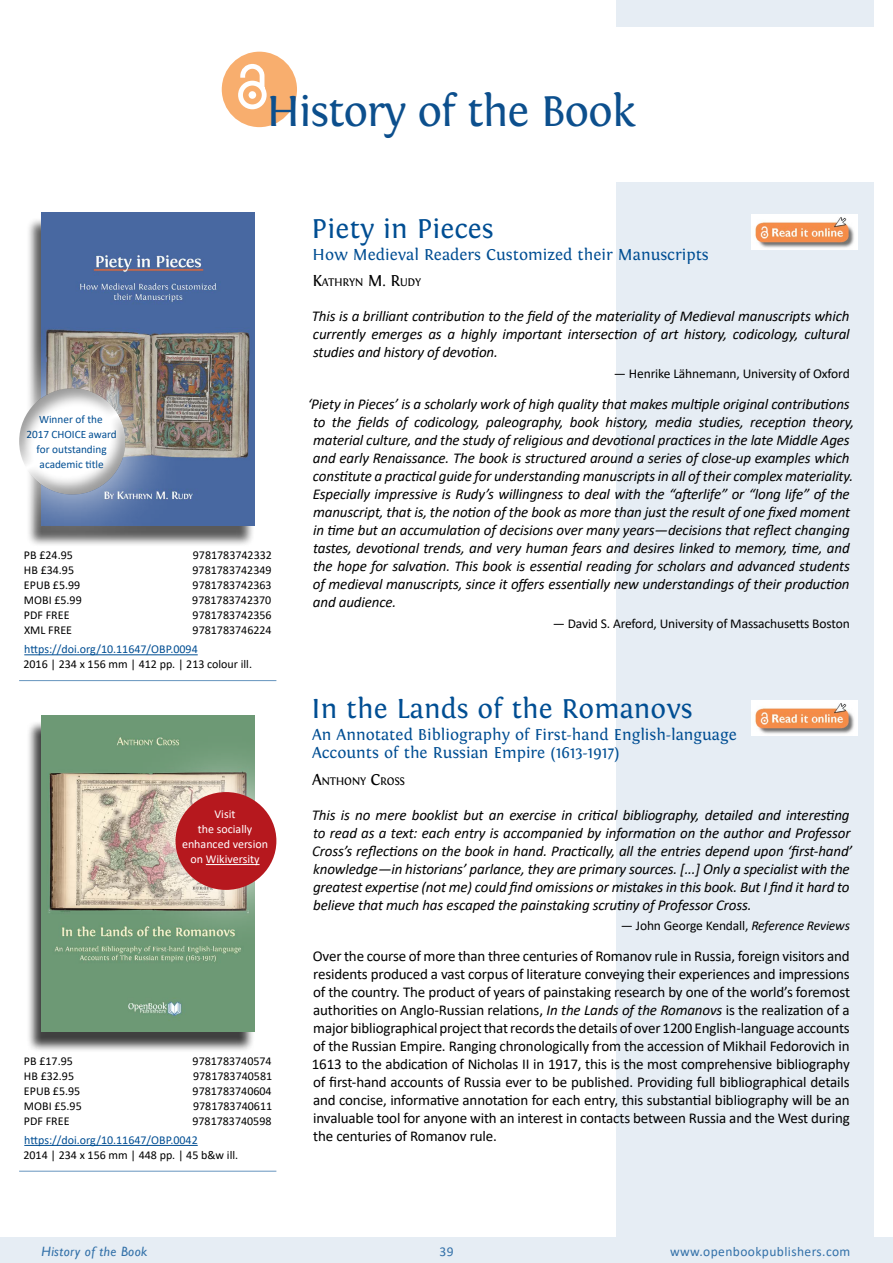
<style>
.page{position:relative;width:893px;height:1263px;background:#fff}
.page>*{position:absolute;margin:0;border:0;box-sizing:border-box;transform-origin:0 0}
.t1{font:45px "Fontin";letter-spacing:-.03em;color:#0c4f8d}
.Book_Title{font:28.5px "Fontin";color:#004e93}
.book_sub-title{font:16.5px/18px "Fontin";color:#004e93}
.blurb-par1{font:italic 15px/18px "Calibri";letter-spacing:-.01em;color:#000}
.blurb-par1-2{font:15px/18px "Calibri";letter-spacing:-.01em;color:#000;text-align:justify}
.signature{font:13.5px "Calibri";letter-spacing:-.01em;color:#000}
.t2{font:13.5px "Calibri";letter-spacing:.03em;color:#3371a9}
.t3{font:italic 13.5px "Gill Sans";letter-spacing:.03em;color:#3371a9}
.ISBN{font:12px "Calibri";color:#000}
.ISBN-2{font:12px "Calibri";color:#004e93}
.ISBN-3{font:12px/15px "Calibri";color:#fff;text-align:center}
.authors{font:11.55px "Fontin";letter-spacing:-.03em;color:#000}
.t4{font:11.25px/15px "Calibri";color:#004e93;text-align:center}
.s1{font-size:16.5px}
.s2{font-style:italic}
</style>
<div class="page">
<div style="left:617px;top:0;width:257px;height:1263px;background:#e6edf4"></div>
<div style="left:0;top:28px;width:893px;height:154px;background:#fff"></div>
<div style="left:0;top:1237px;width:893px;height:26px;background:#e6edf4"></div>
<div style="left:222px;top:52px;width:75px;height:75px;background:#f8ae6e;border-radius:50%"></div>
<svg style="left:238px;top:63px;width:29px;height:47px"></svg>
<div style="left:249px;top:91px;width:7px;height:8px;background:#fff;border-radius:50%"></div>
<img style="left:752px;top:215px;width:106px;height:34px">
<img style="left:752px;top:700px;width:106px;height:35px">
<hr style="left:24px;top:654px;width:174px;height:1px;background:#004e93">
<hr style="left:19px;top:680px;width:257px;height:1px;background:#6695be">
<hr style="left:24px;top:1145px;width:174px;height:1px;background:#004e93">
<hr style="left:19px;top:1171px;width:257px;height:1px;background:#6695be">
<div style="left:26px;top:217px;width:229px;height:330px;background:#000;opacity:.65"></div>
<img style="left:41px;top:212px;width:213px;height:314px">
<div style="left:26px;top:720px;width:229px;height:333px;background:#000;opacity:.75"></div>
<img style="left:41px;top:715px;width:213px;height:316px">
<svg style="left:118px;top:734px;width:159px;height:213px;background:#afb9a3"></svg>
<div style="left:176px;top:792px;width:100px;height:98px;background:#b6181e;border-radius:50%"></div>
<hr style="left:206px;top:864px;width:54px;height:1px;background:#fff">
<img style="left:26px;top:331px;width:157px;height:216px">
<div style="left:6px;top:378px;width:134px;height:117px;background:#000;opacity:.4"></div>
<p class="t1" style="left:267px;top:86px;width:371px">History of the Book</p>
<p class="t4" style="left:26px;top:411px;width:92px">Winner of the<br>2017 CHOICE award for outstanding academic title</p>
<p class="ISBN" style="left:24px;top:547px;width:50px">PB £24.95</p>
<p class="ISBN" style="left:193px;top:547px;width:81px">9781783742332</p>
<p class="ISBN" style="left:24px;top:562px;width:52px">HB £34.95</p>
<p class="ISBN" style="left:193px;top:562px;width:81px">9781783742349</p>
<p class="ISBN" style="left:24px;top:577px;width:58px">EPUB £5.99</p>
<p class="ISBN" style="left:193px;top:577px;width:81px">9781783742363</p>
<p class="ISBN" style="left:24px;top:592px;width:59px">MOBI £5.99</p>
<p class="ISBN" style="left:192px;top:592px;width:81px">9781783742370</p>
<p class="ISBN" style="left:24px;top:607px;width:47px">PDF FREE</p>
<p class="ISBN" style="left:193px;top:607px;width:81px">9781783742356</p>
<p class="ISBN" style="left:24px;top:622px;width:49px">XML FREE</p>
<p class="ISBN" style="left:193px;top:622px;width:81px">9781783746224</p>
<p class="ISBN-2" style="left:24px;top:641px;width:175px">https://doi.org/10.11647/OBP.0094</p>
<p class="ISBN" style="left:23px;top:656px;width:230px">2016 | 234 x 156 mm | 412 pp. | 213 colour ill.</p>
<p class="ISBN-3" style="left:182px;top:806px;width:88px">Visit<br>the socially enhanced version on Wikiversity</p>
<p class="ISBN" style="left:24px;top:1052px;width:50px">PB £17.95</p>
<p class="ISBN" style="left:193px;top:1052px;width:81px">9781783740574</p>
<p class="ISBN" style="left:24px;top:1067px;width:52px">HB £32.95</p>
<p class="ISBN" style="left:193px;top:1067px;width:81px">9781783740581</p>
<p class="ISBN" style="left:24px;top:1082px;width:58px">EPUB £5.95</p>
<p class="ISBN" style="left:193px;top:1082px;width:81px">9781783740604</p>
<p class="ISBN" style="left:24px;top:1097px;width:59px">MOBI £5.95</p>
<p class="ISBN" style="left:193px;top:1097px;width:81px">9781783740611</p>
<p class="ISBN" style="left:24px;top:1112px;width:47px">PDF FREE</p>
<p class="ISBN" style="left:192px;top:1112px;width:81px">9781783740598</p>
<p class="ISBN-2" style="left:24px;top:1132px;width:175px">https://doi.org/10.11647/OBP.0042</p>
<p class="ISBN" style="left:23px;top:1147px;width:216px">2014 | 234 x 156 mm | 448 pp. | 45 b&amp;w ill.</p>
<p class="Book_Title" style="left:312px;top:212px;width:184px">Piety in Pieces</p>
<p class="book_sub-title" style="left:313px;top:246px;width:398px">How Medieval Readers Customized their Manuscripts</p>
<p class="authors" style="left:313px;top:276px;width:110px"><span class="s1">K</span>ATHRYN <span class="s1">M. R</span>UDY</p>
<p class="blurb-par1" style="left:312px;top:307px;width:539px;text-align:justify">This is a brilliant contribution to the field of the materiality of Medieval manuscripts which currently emerges as a highly important intersection of art history, codicology, cultural studies and history of devotion.</p>
<p class="signature" style="left:614px;top:364px;width:237px">— Henrike Lähnemann, University of Oxford</p>
<p class="blurb-par1" style="left:313px;top:394px;width:543px;text-indent:-5px">‘Piety in Pieces’ is a scholarly work of high quality that makes multiple original contributions to the fields of codicology, paleography, book history, media studies, reception theory, material culture, and the study of religious and devotional practices in the late Middle Ages and early Renaissance. The book is structured around a series of close-up examples which constitute a practical guide for understanding manuscripts in all of their complex materiality.<br>Especially impressive is Rudy’s willingness to deal with the “afterlife” or “long life” of the manuscript, that is, the notion of the book as more than just the result of one fixed moment in time but an accumulation of decisions over many years—decisions that reflect changing tastes, devotional trends, and very human fears and desires linked to memory, time, and the hope for salvation. This book is essential reading for scholars and advanced students of medieval manuscripts, since it offers essentially new understandings of their production and audience.</p>
<p class="signature" style="left:553px;top:614px;width:298px">— David S. Areford, University of Massachusetts Boston</p>
<p class="Book_Title" style="left:312px;top:693px;width:382px">In the Lands of the Romanovs</p>
<p class="book_sub-title" style="left:312px;top:726px;width:426px">An Annotated Bibliography of First-hand English-language<br>Accounts of the Russian Empire (1613-1917)</p>
<p class="authors" style="left:312px;top:774px;width:95px"><span class="s1">A</span>NTHONY <span class="s1">C</span>ROSS</p>
<p class="blurb-par1" style="left:312px;top:805px;width:542px">This is no mere booklist but an exercise in critical bibliography, detailed and interesting to read as a text: each entry is accompanied by information on the author and Professor Cross’s reflections on the book in hand. Practically, all the entries depend upon ‘first-hand’ knowledge—in historians’ parlance, they are primary sources. [...] Only a specialist with the greatest expertise (not me) could find omissions or mistakes in this book. But I find it hard to believe that much has escaped the painstaking scrutiny of Professor Cross.</p>
<p class="signature" style="left:621px;top:916px;width:231px">— John George Kendall, <span class="s2">Reference Reviews</span></p>
<p class="blurb-par1-2" style="left:312px;top:947px;width:540px">Over the course of more than three centuries of Romanov rule in Russia, foreign visitors and residents produced a vast corpus of literature conveying their experiences and impressions of the country. The product of years of painstaking research by one of the world’s foremost authorities on Anglo-Russian relations, <span class="s2">In the Lands of the Romanovs</span> is the realization of a major bibliographical project that records the details of over 1200 English-language accounts of the Russian Empire. Ranging chronologically from the accession of Mikhail Fedorovich in 1613 to the abdication of Nicholas II in 1917, this is the most comprehensive bibliography of first-hand accounts of Russia ever to be published. Providing full bibliographical details and concise, informative annotation for each entry, this substantial bibliography will be an invaluable tool for anyone with an interest in contacts between Russia and the West during the centuries of Romanov rule.</p>
<p class="t3" style="left:42px;top:1243px;width:107px">History of the Book</p>
<p class="t2" style="left:439px;top:1242px;width:16px">39</p>
<p class="t2" style="left:670px;top:1242px;width:182px">www.openbookpublishers.com</p>
</div>
